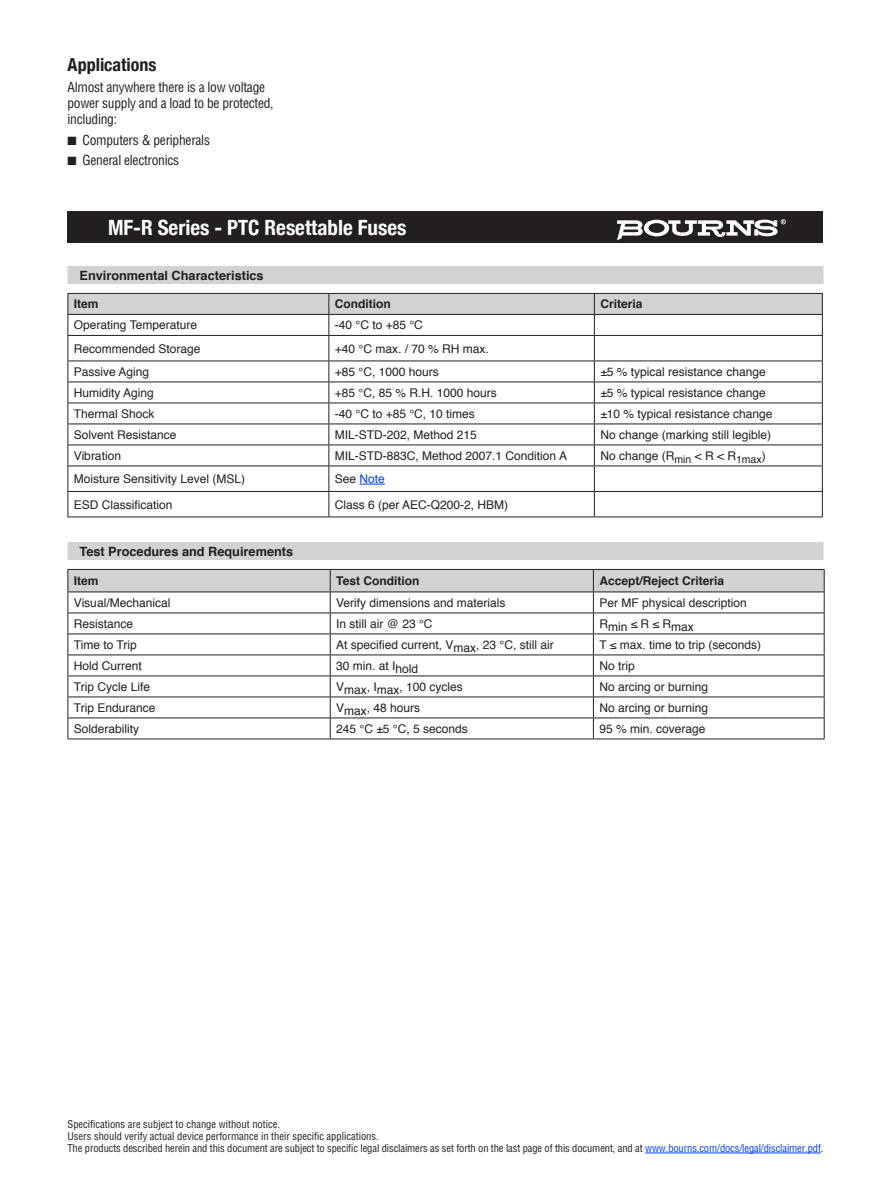
<style>
.page{position:relative;width:891px;height:1188px;background:#fff}
.page>*{position:absolute;margin:0;border:0;box-sizing:border-box;transform-origin:0 0}
.t1{font:700 condensed 21px "Helvetica Neue";color:#fff}
.t2{font:700 condensed 18px "Helvetica Neue";color:#231f20}
.t3{font:condensed 13.5px/16.2px "Helvetica";letter-spacing:-.02em;color:#231f20}
.t4{font:700 12.75px "Helvetica";color:#231f20}
.t5{font:12px "Helvetica";color:#231f20}
.t6{font:700 12px "Helvetica";color:#231f20}
.t7{font:12px "Helvetica";color:#0042f4}
.t8{font:condensed 10.5px/12px "Helvetica";letter-spacing:-.01em;color:#231f20}
.s1{color:#231f20}
.s2{color:#0042f4}
</style>
<div class="page">
<div style="left:68px;top:212px;width:756px;height:31px;background:#231f20"></div>
<svg style="left:617px;top:219px;width:169px;height:21px"></svg>
<div style="left:68px;top:266px;width:756px;height:18px;background:#d1d2d4"></div>
<hr style="left:68px;top:517px;width:261px;height:1px;background:#231f20">
<hr style="left:329px;top:517px;width:265px;height:1px;background:#231f20">
<hr style="left:594px;top:517px;width:229px;height:1px;background:#231f20">
<svg style="left:68px;top:293px;width:755px;height:224px"></svg>
<hr style="left:645px;top:1153px;width:176px;height:1px;background:#0042f4">
<div style="left:68px;top:542px;width:756px;height:18px;background:#d1d2d4"></div>
<svg style="left:68px;top:569px;width:757px;height:170px"></svg>
<hr style="left:68px;top:739px;width:262px;height:1px;background:#231f20">
<hr style="left:330px;top:739px;width:263px;height:1px;background:#231f20">
<hr style="left:593px;top:739px;width:232px;height:1px;background:#231f20">
<h2 class="t2" style="left:68px;top:50px;width:91px">Applications</h2>
<p class="t3" style="left:68px;top:78px;width:208px">Almost anywhere there is a low voltage power supply and a load to be protected, including:</p>
<p class="t3" style="left:68px;top:132px;width:144px">■ Computers &amp; peripherals</p>
<p class="t3" style="left:68px;top:152px;width:113px">■ General electronics</p>
<h1 class="t1" style="left:108px;top:210px;width:300px">MF-R Series - PTC Resettable Fuses</h1>
<p class="t4" style="left:80px;top:265px;width:186px">Environmental Characteristics</p>
<p class="t6" style="left:74px;top:295px;width:26px">Item</p>
<p class="t6" style="left:335px;top:295px;width:57px">Condition</p>
<p class="t6" style="left:600px;top:295px;width:44px">Criteria</p>
<p class="t5" style="left:74px;top:316px;width:125px">Operating Temperature</p>
<p class="t5" style="left:335px;top:316px;width:89px">-40 °C to +85 °C</p>
<p class="t5" style="left:74px;top:339px;width:128px">Recommended Storage</p>
<p class="t5" style="left:335px;top:339px;width:155px">+40 °C max. / 70 % RH max.</p>
<p class="t5" style="left:74px;top:362px;width:77px">Passive Aging</p>
<p class="t5" style="left:335px;top:362px;width:105px">+85 °C, 1000 hours</p>
<p class="t5" style="left:600px;top:362px;width:167px">±5 % typical resistance change</p>
<p class="t5" style="left:74px;top:383px;width:82px">Humidity Aging</p>
<p class="t5" style="left:335px;top:383px;width:163px">+85 °C, 85 % R.H. 1000 hours</p>
<p class="t5" style="left:600px;top:383px;width:167px">±5 % typical resistance change</p>
<p class="t5" style="left:74px;top:404px;width:82px">Thermal Shock</p>
<p class="t5" style="left:335px;top:404px;width:141px">-40 °C to +85 °C, 10 times</p>
<p class="t5" style="left:600px;top:404px;width:173px">±10 % typical resistance change</p>
<p class="t5" style="left:74px;top:425px;width:104px">Solvent Resistance</p>
<p class="t5" style="left:335px;top:425px;width:144px">MIL-STD-202, Method 215</p>
<p class="t5" style="left:600px;top:425px;width:172px">No change (marking still legible)</p>
<p class="t5" style="left:74px;top:446px;width:49px">Vibration</p>
<p class="t5" style="left:335px;top:446px;width:234px">MIL-STD-883C, Method 2007.1 Condition A</p>
<p class="t5" style="left:600px;top:446px;width:167px">No change (R<sub>min</sub> &lt; R &lt; R<sub>1max</sub>)</p>
<p class="t5" style="left:74px;top:470px;width:173px">Moisture Sensitivity Level (MSL)</p>
<p class="t7" style="left:335px;top:470px;width:52px"><span class="s1">See</span> Note</p>
<p class="t5" style="left:74px;top:495px;width:100px">ESD Classification</p>
<p class="t5" style="left:335px;top:495px;width:175px">Class 6 (per AEC-Q200-2, HBM)</p>
<p class="t4" style="left:80px;top:541px;width:215px">Test Procedures and Requirements</p>
<p class="t6" style="left:74px;top:571px;width:26px">Item</p>
<p class="t6" style="left:336px;top:571px;width:85px">Test Condition</p>
<p class="t6" style="left:599px;top:571px;width:126px">Accept/Reject Criteria</p>
<p class="t5" style="left:74px;top:593px;width:98px">Visual/Mechanical</p>
<p class="t5" style="left:336px;top:593px;width:171px">Verify dimensions and materials</p>
<p class="t5" style="left:599px;top:593px;width:149px">Per MF physical description</p>
<p class="t5" style="left:74px;top:614px;width:61px">Resistance</p>
<p class="t5" style="left:336px;top:614px;width:98px">In still air @ 23 °C</p>
<p class="t5" style="left:599px;top:617px;width:96px">Rmin ≤ R ≤ Rmax</p>
<p class="t5" style="left:74px;top:635px;width:64px">Time to Trip</p>
<p class="t5" style="left:336px;top:635px;width:219px">At specified current, Vmax, 23 °C, still air</p>
<p class="t5" style="left:599px;top:635px;width:163px">T ≤ max. time to trip (seconds)</p>
<p class="t5" style="left:74px;top:656px;width:70px">Hold Current</p>
<p class="t5" style="left:336px;top:656px;width:84px">30 min. at Ihold</p>
<p class="t5" style="left:599px;top:656px;width:37px">No trip</p>
<p class="t5" style="left:74px;top:677px;width:78px">Trip Cycle Life</p>
<p class="t5" style="left:336px;top:677px;width:128px">Vmax, Imax, 100 cycles</p>
<p class="t5" style="left:599px;top:677px;width:110px">No arcing or burning</p>
<p class="t5" style="left:74px;top:698px;width:83px">Trip Endurance</p>
<p class="t5" style="left:336px;top:698px;width:86px">Vmax, 48 hours</p>
<p class="t5" style="left:599px;top:698px;width:110px">No arcing or burning</p>
<p class="t5" style="left:74px;top:719px;width:67px">Solderability</p>
<p class="t5" style="left:336px;top:719px;width:133px">245 °C ±5 °C, 5 seconds</p>
<p class="t5" style="left:599px;top:719px;width:108px">95 % min. coverage</p>
<p class="t8" style="left:68px;top:1118px;width:757px">Specifications are subject to change without notice.<br>Users should verify actual device performance in their specific applications.<br>The products described herein and this document are subject to specific legal disclaimers as set forth on the last page of this document, and at <span class="s2">www.bourns.com/docs/legal/disclaimer.pdf</span>.</p>
</div>
